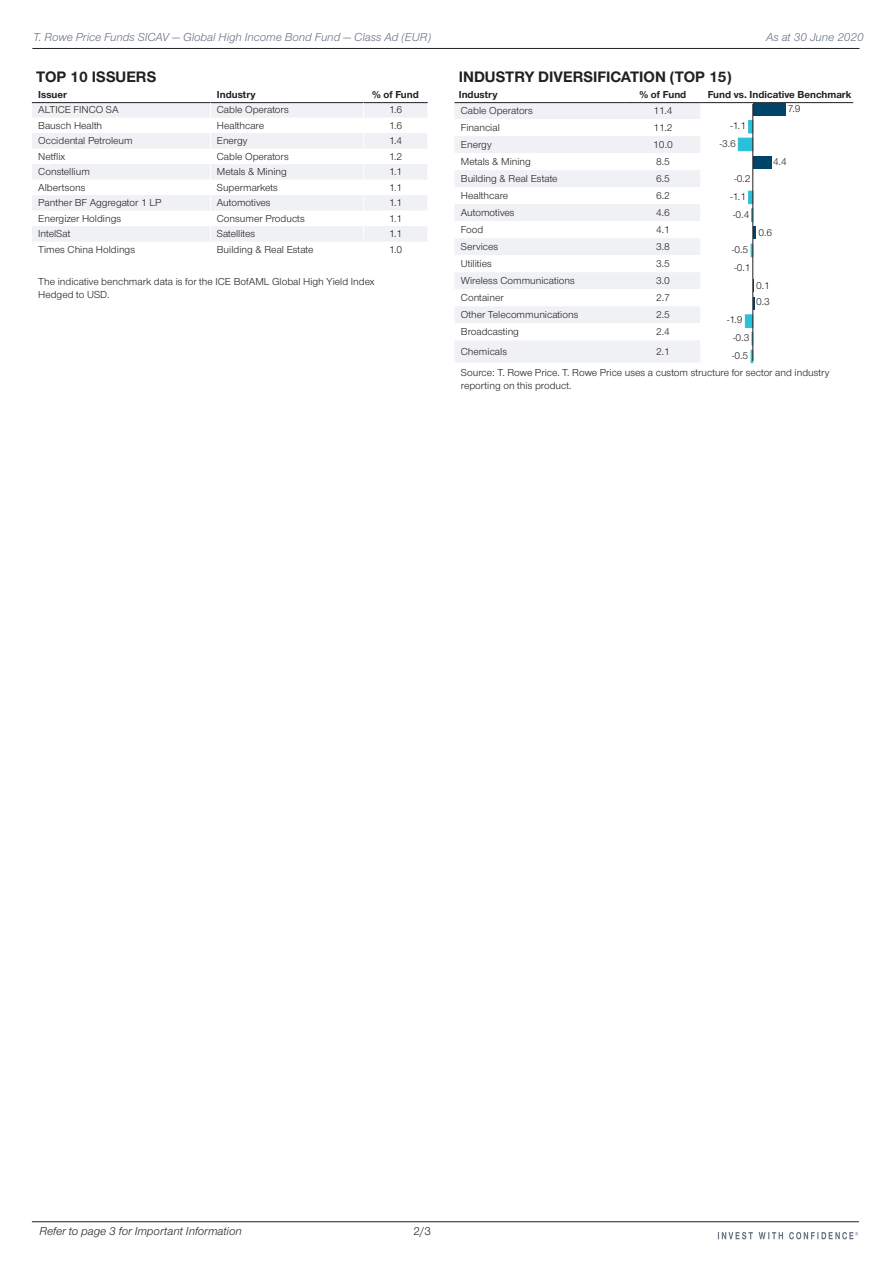
<style>
.page{position:relative;width:893px;height:1263px;background:#fff}
.page>*{position:absolute;margin:0;border:0;box-sizing:border-box;transform-origin:0 0}
.t1{font:700 15.75px "Nimbus San Nov";color:#231f20}
.t2{font:italic 12px "Nimbus San Nov";color:#65717f}
.t3{font:italic 12px "Nimbus San Nov";color:#231f20}
.t4{font:12px "Nimbus San Nov";color:#231f20}
.t5{font:10.5px/12.6px "Nimbus San Nov";color:#231f20}
.t6{font:700 10.5px "Nimbus San Nov";color:#231f20}
</style>
<div class="page">
<hr style="left:32px;top:48px;width:827px;height:1px;background:#231f20">
<hr style="left:32px;top:1221px;width:827px;height:1px;background:#231f20">
<svg style="left:718px;top:1232px;width:140px;height:7px"></svg>
<svg style="left:32px;top:103px;width:395px;height:139px;fill:#eff1f4"></svg>
<hr style="left:32px;top:102px;width:178px;height:1px;background:#231f20">
<hr style="left:210px;top:102px;width:154px;height:1px;background:#231f20">
<hr style="left:364px;top:102px;width:64px;height:1px;background:#231f20">
<svg style="left:210px;top:102px;width:1px;height:140px"></svg>
<svg style="left:363px;top:102px;width:1px;height:140px"></svg>
<div style="left:454px;top:103px;width:246px;height:260px;background:#eff1f4"></div>
<svg style="left:454px;top:119px;width:246px;height:221px"></svg>
<hr style="left:454px;top:102px;width:172px;height:1px;background:#231f20">
<hr style="left:626px;top:102px;width:74px;height:1px;background:#231f20">
<hr style="left:700px;top:102px;width:153px;height:1px;background:#231f20">
<svg style="left:751px;top:332px;width:2px;height:31px"></svg>
<div style="left:745px;top:315px;width:8px;height:12px;background:#29c0da"></div>
<svg style="left:753px;top:279px;width:1px;height:31px"></svg>
<svg style="left:751px;top:209px;width:5px;height:48px"></svg>
<hr style="left:749px;top:191px;width:4px;height:13px;background:#29c0da">
<div style="left:753px;top:156px;width:18px;height:12px;background:#00446a"></div>
<div style="left:738px;top:138px;width:15px;height:13px;background:#29c0da;border:1px solid #29c0da"></div>
<hr style="left:749px;top:120px;width:4px;height:13px;background:#29c0da">
<div style="left:753px;top:103px;width:33px;height:12px;background:#00446a"></div>
<hr style="left:752px;top:104px;width:1px;height:257px;background:#231f20">
<p class="t2" style="left:33px;top:31px;width:399px">T. Rowe Price Funds SICAV — Global High Income Bond Fund — Class Ad (EUR)</p>
<p class="t2" style="left:766px;top:31px;width:99px">As at 30 June 2020</p>
<h1 class="t1" style="left:36px;top:67px;width:122px">TOP 10 ISSUERS</h1>
<p class="t6" style="left:38px;top:89px;width:30px">Issuer</p>
<p class="t6" style="left:217px;top:89px;width:40px">Industry</p>
<p class="t6" style="left:372px;top:89px;width:48px">% of Fund</p>
<p class="t5" style="left:38px;top:104px;width:82px">ALTICE FINCO SA</p>
<p class="t5" style="left:217px;top:104px;width:73px">Cable Operators</p>
<p class="t5" style="left:389px;top:104px;width:15px">1.6</p>
<p class="t5" style="left:38px;top:119px;width:66px">Bausch Health</p>
<p class="t5" style="left:217px;top:119px;width:49px">Healthcare</p>
<p class="t5" style="left:389px;top:119px;width:15px">1.6</p>
<p class="t5" style="left:38px;top:135px;width:96px">Occidental Petroleum</p>
<p class="t5" style="left:217px;top:135px;width:32px">Energy</p>
<p class="t5" style="left:389px;top:135px;width:15px">1.4</p>
<p class="t5" style="left:38px;top:150px;width:29px">Netflix</p>
<p class="t5" style="left:217px;top:150px;width:73px">Cable Operators</p>
<p class="t5" style="left:389px;top:150px;width:15px">1.2</p>
<p class="t5" style="left:38px;top:166px;width:53px">Constellium</p>
<p class="t5" style="left:217px;top:166px;width:72px">Metals &amp; Mining</p>
<p class="t5" style="left:389px;top:166px;width:15px">1.1</p>
<p class="t5" style="left:38px;top:181px;width:49px">Albertsons</p>
<p class="t5" style="left:217px;top:181px;width:63px">Supermarkets</p>
<p class="t5" style="left:389px;top:181px;width:15px">1.1</p>
<p class="t5" style="left:38px;top:197px;width:125px">Panther BF Aggregator 1 LP</p>
<p class="t5" style="left:217px;top:197px;width:55px">Automotives</p>
<p class="t5" style="left:389px;top:197px;width:15px">1.1</p>
<p class="t5" style="left:38px;top:212px;width:84px">Energizer Holdings</p>
<p class="t5" style="left:217px;top:212px;width:89px">Consumer Products</p>
<p class="t5" style="left:389px;top:212px;width:15px">1.1</p>
<p class="t5" style="left:38px;top:228px;width:34px">IntelSat</p>
<p class="t5" style="left:217px;top:228px;width:40px">Satellites</p>
<p class="t5" style="left:389px;top:228px;width:15px">1.1</p>
<p class="t5" style="left:38px;top:243px;width:98px">Times China Holdings</p>
<p class="t5" style="left:217px;top:243px;width:98px">Building &amp; Real Estate</p>
<p class="t5" style="left:389px;top:243px;width:15px">1.0</p>
<p class="t5" style="left:38px;top:276px;width:338px">The indicative benchmark data is for the ICE BofAML Global High Yield Index<br>Hedged to USD.</p>
<h1 class="t1" style="left:459px;top:67px;width:274px">INDUSTRY DIVERSIFICATION (TOP 15)</h1>
<p class="t6" style="left:459px;top:89px;width:40px">Industry</p>
<p class="t6" style="left:640px;top:89px;width:48px">% of Fund</p>
<p class="t6" style="left:708px;top:89px;width:145px">Fund vs. Indicative Benchmark</p>
<p class="t5" style="left:461px;top:104px;width:73px">Cable Operators</p>
<p class="t5" style="left:653px;top:104px;width:20px">11.4</p>
<p class="t5" style="left:788px;top:102px;width:14px">7.9</p>
<p class="t5" style="left:730px;top:119px;width:17px">-1.1</p>
<p class="t5" style="left:461px;top:121px;width:40px">Financial</p>
<p class="t5" style="left:653px;top:121px;width:20px">11.2</p>
<p class="t5" style="left:461px;top:138px;width:32px">Energy</p>
<p class="t5" style="left:653px;top:138px;width:21px">10.0</p>
<p class="t5" style="left:461px;top:155px;width:72px">Metals &amp; Mining</p>
<p class="t5" style="left:656px;top:155px;width:15px">8.5</p>
<p class="t5" style="left:461px;top:172px;width:98px">Building &amp; Real Estate</p>
<p class="t5" style="left:656px;top:172px;width:15px">6.5</p>
<p class="t5" style="left:461px;top:189px;width:49px">Healthcare</p>
<p class="t5" style="left:656px;top:189px;width:15px">6.2</p>
<p class="t5" style="left:461px;top:206px;width:55px">Automotives</p>
<p class="t5" style="left:656px;top:206px;width:15px">4.6</p>
<p class="t5" style="left:461px;top:223px;width:24px">Food</p>
<p class="t5" style="left:656px;top:223px;width:15px">4.1</p>
<p class="t5" style="left:461px;top:240px;width:39px">Services</p>
<p class="t5" style="left:656px;top:240px;width:15px">3.8</p>
<p class="t5" style="left:461px;top:257px;width:32px">Utilities</p>
<p class="t5" style="left:656px;top:257px;width:15px">3.5</p>
<p class="t5" style="left:461px;top:274px;width:116px">Wireless Communications</p>
<p class="t5" style="left:656px;top:274px;width:15px">3.0</p>
<p class="t5" style="left:461px;top:292px;width:44px">Container</p>
<p class="t5" style="left:656px;top:292px;width:15px">2.7</p>
<p class="t5" style="left:461px;top:309px;width:119px">Other Telecommunications</p>
<p class="t5" style="left:656px;top:309px;width:15px">2.5</p>
<p class="t5" style="left:461px;top:326px;width:60px">Broadcasting</p>
<p class="t5" style="left:656px;top:326px;width:15px">2.4</p>
<p class="t5" style="left:461px;top:345px;width:48px">Chemicals</p>
<p class="t5" style="left:720px;top:137px;width:18px">-3.6</p>
<p class="t5" style="left:773px;top:155px;width:15px">4.4</p>
<p class="t5" style="left:734px;top:172px;width:18px">-0.2</p>
<p class="t5" style="left:730px;top:190px;width:17px">-1.1</p>
<p class="t5" style="left:733px;top:208px;width:18px">-0.4</p>
<p class="t5" style="left:758px;top:226px;width:15px">0.6</p>
<p class="t5" style="left:732px;top:243px;width:18px">-0.5</p>
<p class="t5" style="left:734px;top:261px;width:18px">-0.1</p>
<p class="t5" style="left:756px;top:279px;width:15px">0.1</p>
<p class="t5" style="left:756px;top:296px;width:15px">0.3</p>
<p class="t5" style="left:727px;top:314px;width:17px">-1.9</p>
<p class="t5" style="left:733px;top:332px;width:18px">-0.3</p>
<p class="t5" style="left:461px;top:341px;width:370px;line-height:21.1px;text-indent:195px">2.1<br>Source: T. Rowe Price. T. Rowe Price uses a custom structure for sector and industry</p>
<p class="t5" style="left:461px;top:379px;width:112px">reporting on this product.</p>
<p class="t5" style="left:732px;top:350px;width:18px">-0.5</p>
<p class="t3" style="left:39px;top:1224px;width:204px">Refer to page 3 for Important Information</p>
<p class="t4" style="left:414px;top:1224px;width:19px">2/3</p>
</div>
